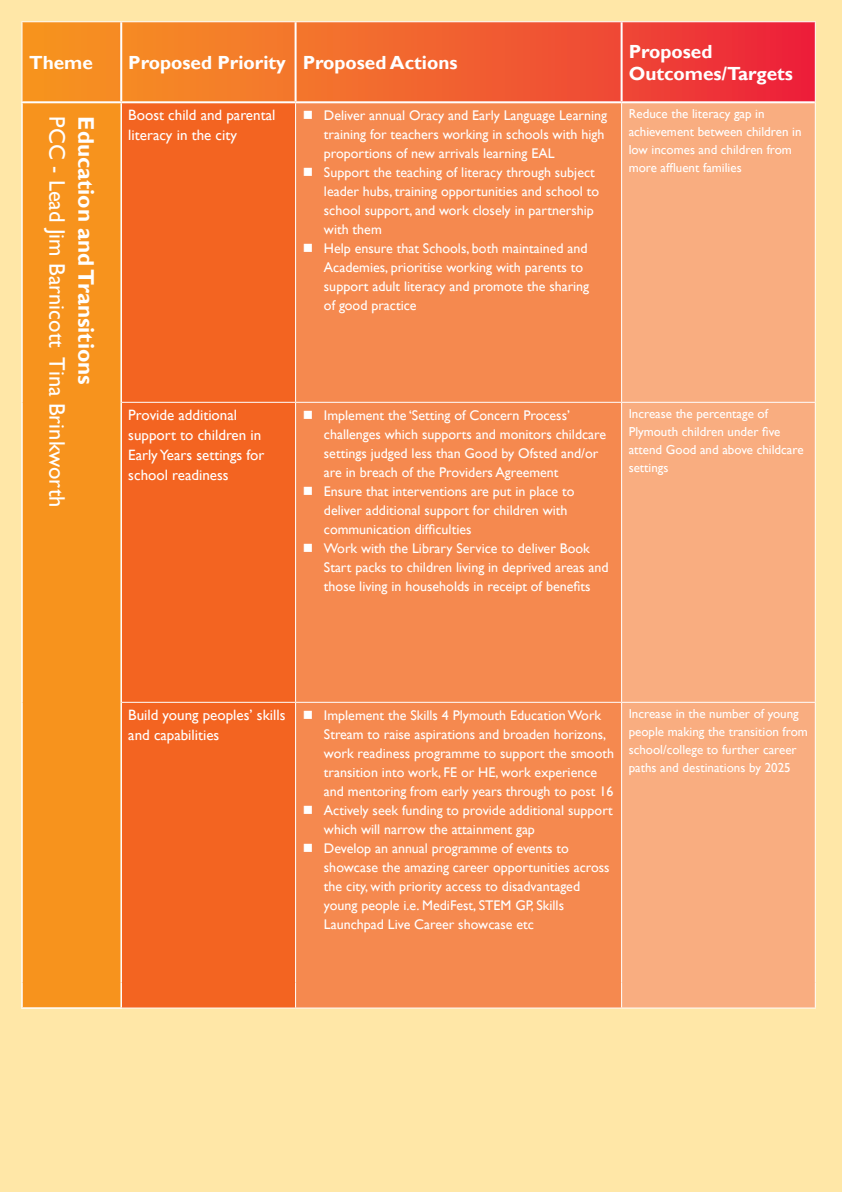
<style>
.page{position:relative;width:842px;height:1192px;background:#ffe7a7}
.page>*{position:absolute;margin:0;border:0;box-sizing:border-box;transform-origin:0 0}
.t1{font:22.5px "Gill Sans";color:#fff}
.t2{font:700 22.5px "Gill Sans";color:#fff}
.t3{font:700 19px/21.9px "Gill Sans";color:#fff}
.t4{font:15px/20px "Gill Sans";color:#fff}
.List_Paragraph{font:14px/19px "Gill Sans";color:#fff}
.List_Paragraph-2{font:13px/18px "Gill Sans";color:#fff}
</style>
<div class="page">
<svg style="left:23px;top:22px;width:792px;height:79px;background:#f1622f"></svg>
<div style="left:23px;top:103px;width:97px;height:904px;background:#f7931d"></div>
<div style="left:122px;top:103px;width:173px;height:905px;background:#f36421"></div>
<div style="left:296px;top:103px;width:325px;height:905px;background:#f5894f"></div>
<div style="left:622px;top:103px;width:193px;height:905px;background:#f9ad80"></div>
<hr style="left:120px;top:22px;width:2px;height:79px;background:#fff">
<hr style="left:295px;top:22px;width:2px;height:79px;background:#fff">
<hr style="left:621px;top:22px;width:2px;height:79px;background:#fff">
<hr style="left:295px;top:103px;width:1px;height:299px;background:#fff">
<hr style="left:621px;top:103px;width:1px;height:299px;background:#fff">
<hr style="left:815px;top:102px;width:1px;height:300px;background:#fff">
<hr style="left:122px;top:402px;width:174px;height:1px;background:#fff">
<hr style="left:296px;top:402px;width:326px;height:1px;background:#fff">
<hr style="left:295px;top:403px;width:1px;height:299px;background:#fff">
<hr style="left:622px;top:402px;width:194px;height:1px;background:#fff">
<hr style="left:621px;top:403px;width:1px;height:299px;background:#fff">
<hr style="left:815px;top:403px;width:1px;height:299px;background:#fff">
<hr style="left:122px;top:702px;width:174px;height:1px;background:#fff">
<hr style="left:296px;top:702px;width:326px;height:1px;background:#fff">
<hr style="left:295px;top:703px;width:1px;height:280px;background:#fff">
<hr style="left:622px;top:702px;width:194px;height:1px;background:#fff">
<hr style="left:621px;top:703px;width:1px;height:280px;background:#fff">
<hr style="left:815px;top:703px;width:1px;height:280px;background:#fff">
<svg style="left:295px;top:983px;width:1px;height:25px"></svg>
<svg style="left:621px;top:983px;width:1px;height:25px"></svg>
<svg style="left:815px;top:983px;width:1px;height:25px"></svg>
<hr style="left:122px;top:1008px;width:174px;height:1px;background:#fff">
<hr style="left:296px;top:1008px;width:326px;height:1px;background:#fff">
<hr style="left:622px;top:1008px;width:194px;height:1px;background:#fff">
<hr style="left:21px;top:103px;width:2px;height:299px;background:#fff">
<hr style="left:120px;top:103px;width:2px;height:299px;background:#fff">
<hr style="left:21px;top:402px;width:2px;height:300px;background:#fff">
<hr style="left:120px;top:402px;width:2px;height:300px;background:#fff">
<hr style="left:21px;top:702px;width:2px;height:281px;background:#fff">
<hr style="left:120px;top:702px;width:2px;height:281px;background:#fff">
<hr style="left:21px;top:983px;width:2px;height:24px;background:#fff">
<hr style="left:120px;top:983px;width:2px;height:24px;background:#fff">
<hr style="left:21px;top:1007px;width:101px;height:2px;background:#fff">
<hr style="left:22px;top:21px;width:99px;height:1px;background:#fff">
<hr style="left:121px;top:21px;width:175px;height:1px;background:#fff">
<hr style="left:296px;top:21px;width:326px;height:1px;background:#fff">
<hr style="left:622px;top:21px;width:194px;height:1px;background:#fff">
<hr style="left:22px;top:22px;width:1px;height:79px;background:#fff">
<hr style="left:815px;top:22px;width:1px;height:80px;background:#fff">
<hr style="left:21px;top:101px;width:100px;height:2px;background:#fff">
<hr style="left:121px;top:101px;width:175px;height:2px;background:#fff">
<hr style="left:296px;top:101px;width:326px;height:2px;background:#fff">
<hr style="left:622px;top:101px;width:193px;height:2px;background:#fff">
<p class="t3" style="left:29px;top:52px;width:65px">Theme</p>
<p class="t3" style="left:128px;top:52px;width:159px">Proposed Priority</p>
<p class="t3" style="left:303px;top:52px;width:156px">Proposed Actions</p>
<p class="t3" style="left:629px;top:41px;width:166px">Proposed<br>Outcomes/Targets</p>
<p class="t1" style="left:70px;top:116px;width:393px;rotate:90deg">PCC - Lead Jim Barnicott Tina Brinkworth</p>
<p class="t2" style="left:99px;top:116px;width:270px;rotate:90deg">Education and Transitions</p>
<p class="t4" style="left:128px;top:105px;width:149px">Boost child and parental literacy in the city</p>
<p class="List_Paragraph" style="left:324px;top:106px;width:285px;text-indent:-21px">■ Deliver annual Oracy and Early Language Learning training for teachers working in schools with high proportions of new arrivals learning EAL</p>
<p class="List_Paragraph-2" style="left:629px;top:105px;width:174px">Reduce the literacy gap in achievement between children in low incomes and children from more affluent families</p>
<p class="List_Paragraph" style="left:324px;top:163px;width:277px;text-indent:-21px">■ Support the teaching of literacy through subject leader hubs, training opportunities and school to school support, and work closely in partnership with them</p>
<p class="List_Paragraph" style="left:324px;top:239px;width:267px;text-indent:-21px">■ Help ensure that Schools, both maintained and Academies, prioritise working with parents to support adult literacy and promote the sharing of good practice</p>
<p class="List_Paragraph-2" style="left:629px;top:405px;width:176px">Increase the percentage of<br>Plymouth children under five attend Good and above childcare settings</p>
<p class="t4" style="left:128px;top:405px;width:137px">Provide additional support to children in<br>Early Years settings for school readiness</p>
<p class="List_Paragraph" style="left:324px;top:406px;width:284px;text-indent:-21px">■ Implement the ‘Setting of Concern Process’ challenges which supports and monitors childcare settings judged less than Good by Ofsted and/or are in breach of the Providers Agreement</p>
<p class="List_Paragraph" style="left:324px;top:482px;width:252px;text-indent:-21px">■ Ensure that interventions are put in place to deliver additional support for children with communication difficulties</p>
<p class="List_Paragraph" style="left:324px;top:539px;width:286px;text-indent:-21px">■ Work with the Library Service to deliver Book<br>Start packs to children living in deprived areas and those living in households in receipt of benefits</p>
<p class="t4" style="left:128px;top:705px;width:159px">Build young peoples’ skills and capabilities</p>
<p class="List_Paragraph" style="left:324px;top:706px;width:292px;text-indent:-21px">■ Implement the Skills 4 Plymouth Education Work Stream to raise aspirations and broaden horizons, work readiness programme to support the smooth transition into work, FE or HE, work experience and mentoring from early years through to post 16</p>
<p class="List_Paragraph" style="left:324px;top:801px;width:290px;text-indent:-21px">■ Actively seek funding to provide additional support which will narrow the attainment gap</p>
<p class="List_Paragraph" style="left:324px;top:839px;width:287px;text-indent:-21px">■ Develop an annual programme of events to showcase the amazing career opportunities across the city, with priority access to disadvantaged young people i.e. MediFest, STEM GP, Skills Launchpad Live Career showcase etc</p>
<p class="List_Paragraph-2" style="left:629px;top:705px;width:181px">Increase in the number of young people making the transition from school/college to further career paths and destinations by 2025</p>
</div>
